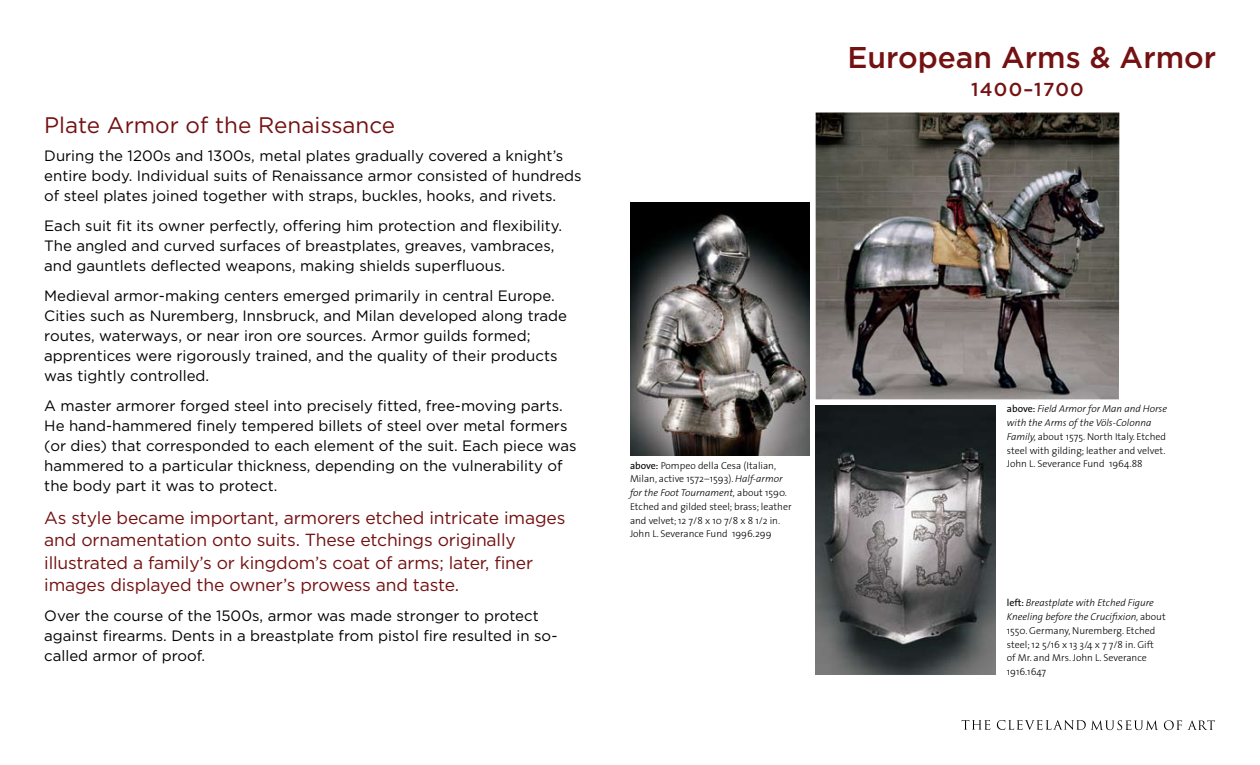
<style>
.page{position:relative;width:1260px;height:765px;background:#fff}
.page>*{position:absolute;margin:0;border:0;box-sizing:border-box;transform-origin:0 0}
.t1{font:500 30px "Gotham";color:#741112}
.t2{font:22.5px "Gotham";color:#741112}
.t3{font:500 18.75px "Gotham";letter-spacing:.07em;color:#741112}
.t4{font:17.5px/22.5px "Gotham";letter-spacing:-.01em;color:#741112}
.t5{font:15px/20px "Gotham";color:#000}
.t6{font:300 10px/13.8px "The Sans";color:#000}
.s1{font-weight:400}
.s2{font-style:italic}
</style>
<div class="page">
<svg style="left:961px;top:720px;width:29px;height:10px"></svg>
<svg style="left:1164px;top:720px;width:51px;height:10px"></svg>
<svg style="left:997px;top:720px;width:161px;height:10px"></svg>
<img style="left:630px;top:202px;width:180px;height:254px">
<img style="left:816px;top:405px;width:180px;height:270px">
<img style="left:816px;top:112px;width:303px;height:287px">
<h2 class="t2" style="left:44px;top:112px;width:353px">Plate Armor of the Renaissance</h2>
<p class="t5" style="left:44px;top:146px;width:539px">During the 1200s and 1300s, metal plates gradually covered a knight’s entire body. Individual suits of Renaissance armor consisted of hundreds of steel plates joined together with straps, buckles, hooks, and rivets.</p>
<p class="t5" style="left:44px;top:216px;width:519px">Each suit fit its owner perfectly, offering him protection and flexibility.<br>The angled and curved surfaces of breastplates, greaves, vambraces, and gauntlets deflected weapons, making shields superfluous.</p>
<p class="t5" style="left:44px;top:286px;width:524px">Medieval armor-making centers emerged primarily in central Europe.<br>Cities such as Nuremberg, Innsbruck, and Milan developed along trade routes, waterways, or near iron ore sources. Armor guilds formed; apprentices were rigorously trained, and the quality of their products was tightly controlled.</p>
<p class="t5" style="left:44px;top:396px;width:534px">A master armorer forged steel into precisely fitted, free-moving parts.<br>He hand-hammered finely tempered billets of steel over metal formers (or dies) that corresponded to each element of the suit. Each piece was hammered to a particular thickness, depending on the vulnerability of the body part it was to protect.</p>
<p class="t4" style="left:44px;top:506px;width:523px">As style became important, armorers etched intricate images and ornamentation onto suits. These etchings originally illustrated a family’s or kingdom’s coat of arms; later, finer images displayed the owner’s prowess and taste.</p>
<p class="t5" style="left:44px;top:606px;width:515px">Over the course of the 1500s, armor was made stronger to protect against firearms. Dents in a breastplate from pistol fire resulted in so&shy;called armor of proof.</p>
<p class="t6" style="left:630px;top:458px;width:163px"><span class="s1">above:</span> Pompeo della Cesa (Italian, Milan, active 1572–1593). <span class="s2">Half-armor for the Foot Tournament,</span> about 1590.<br>Etched and gilded steel; brass; leather and velvet; 12 7/8 x 10 7/8 x 8 1/2 in.<br>John L. Severance Fund 1996.299</p>
<h1 class="t1" style="left:847px;top:40px;width:370px">European Arms &amp; Armor</h1>
<p class="t3" style="left:971px;top:79px;width:114px">1400–1700</p>
<p class="t6" style="left:1007px;top:402px;width:162px"><span class="s1">above:</span> <span class="s2">Field Armor for Man and Horse with the Arms of the Völs-Colonna Family,</span> about 1575. North Italy. Etched steel with gilding; leather and velvet.<br>John L. Severance Fund 1964.88</p>
<p class="t6" style="left:1007px;top:596px;width:160px"><span class="s1">left:</span> <span class="s2">Breastplate with Etched Figure<br>Kneeling before the Crucifixion,</span> about<br>1550. Germany, Nuremberg. Etched steel; 12 5/16 x 13 3/4 x 7 7/8 in. Gift<br>of Mr. and Mrs. John L. Severance<br>1916.1647</p>
</div>
